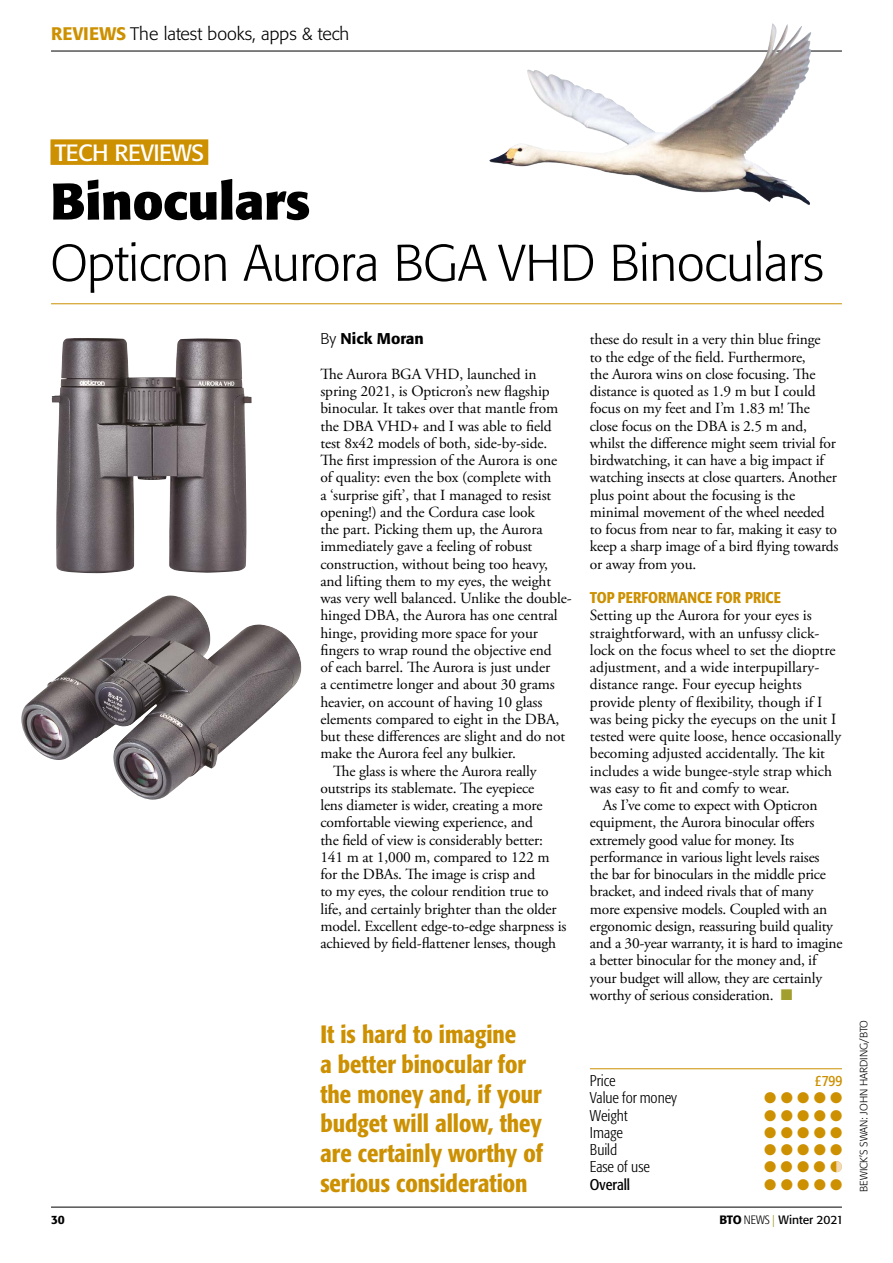
<style>
.page{position:relative;width:893px;height:1263px;background:#fff}
.page>*{position:absolute;margin:0;border:0;box-sizing:border-box;transform-origin:0 0}
.t1{font:300 51px/61.2px "Formata BQ";letter-spacing:-.005em;color:#000}
.t2{font:500 condensed 24.75px/29.7px "Formata BQ";color:#cc9000}
.t3{font:23.25px "Formata BQ";letter-spacing:-.02em;color:#fff}
.t4{font:300 18px "Formata BQ";color:#000}
.Body2{font:15.45px/17.2px "Adobe Garamond Pro";letter-spacing:-.01em;color:#000}
.Body1{font:15.45px/17.2px "Adobe Garamond Pro";color:#000}
.t5{font:300 condensed 15.45px "Formata BQ";color:#000}
.t6{font:15.45px "Zapf Dingbats ITC";color:#cc9000}
.Crosshead{font:500 condensed 15.45px "Formata BQ";color:#cc9000}
.t7{font:500 15.45px "Formata BQ";color:#000}
.t8{font:condensed 15.45px "Formata BQ";color:#000}
.t9{font:condensed 15.45px "Formata BQ";color:#cc9000}
.t10{font:12px "Formata BQ";color:#000}
.t11{font:500 12px "Formata BQ";color:#000}
.t12{font:300 10.5px "Formata BQ";color:#000}
.s1{font-weight:500;color:#cc9000}
.s2{font-weight:700}
.s3{font-weight:300}
.s4{color:#a29f2f}
.s5{color:#f2dbb6}
.s6{font-weight:500}
.s7{font-weight:300;font-stretch:condensed}
.s8{font-weight:300;color:#a29f2f}
</style>
<div class="page">
<hr style="left:51px;top:51px;width:791px;height:1px;background:#000">
<hr style="left:51px;top:1207px;width:791px;height:1px;background:#000">
<img style="left:21px;top:595px;width:281px;height:205px">
<img style="left:52px;top:338px;width:200px;height:235px">
<hr style="left:590px;top:1068px;width:252px;height:1px;background:#cc9000">
<div style="left:50px;top:139px;width:158px;height:26px;background:#cc9000"></div>
<hr style="left:51px;top:303px;width:791px;height:1px;background:#cc9000">
<img style="left:489px;top:24px;width:322px;height:181px">
<p class="t4" style="left:51px;top:23px;width:300px"><span class="s1">REVIEWS</span> The latest books, apps &amp; tech</p>
<p class="t3" style="left:55px;top:138px;width:151px">TECH REVIEWS</p>
<p class="t1" style="left:50px;top:172px;width:775px"><span class="s2">Binoculars<br></span>Opticron Aurora BGA VHD Binoculars</p>
<p class="t7" style="left:320px;top:329px;width:105px"><span class="s3">By</span> Nick Moran</p>
<p class="Body2" style="left:320px;top:366px;width:253px">The Aurora BGA VHD, launched in spring 2021, is Opticron’s new flagship binocular. It takes over that mantle from the DBA VHD+ and I was able to field test 8x42 models of both, side-by-side.<br>The first impression of the Aurora is one of quality: even the box (complete with<br>a ‘surprise gift’, that I managed to resist opening!) and the Cordura case look<br>the part. Picking them up, the Aurora immediately gave a feeling of robust construction, without being too heavy, and lifting them to my eyes, the weight was very well balanced. Unlike the double&shy;hinged DBA, the Aurora has one central hinge, providing more space for your fingers to wrap round the objective end<br>of each barrel. The Aurora is just under<br>a centimetre longer and about 30 grams heavier, on account of having 10 glass elements compared to eight in the DBA, but these differences are slight and do not make the Aurora feel any bulkier.</p>
<p class="Body2" style="left:320px;top:763px;width:248px;text-indent:13px">The glass is where the Aurora really outstrips its stablemate. The eyepiece<br>lens diameter is wider, creating a more comfortable viewing experience, and<br>the field of view is considerably better:<br>141 m at 1,000 m, compared to 122 m for the DBAs. The image is crisp and<br>to my eyes, the colour rendition true to life, and certainly brighter than the older model. Excellent edge-to-edge sharpness is achieved by field-flattener lenses, though</p>
<p class="t2" style="left:320px;top:1019px;width:224px">It is hard to imagine<br>a better binocular for the money and, if your budget will allow, they are certainly worthy of serious consideration</p>
<p class="Body2" style="left:590px;top:331px;width:250px">these do result in a very thin blue fringe<br>to the edge of the field. Furthermore,<br>the Aurora wins on close focusing. The distance is quoted as 1.9 m but I could focus on my feet and I’m 1.83 m! The close focus on the DBA is 2.5 m and, whilst the difference might seem trivial for birdwatching, it can have a big impact if watching insects at close quarters. Another plus point about the focusing is the minimal movement of the wheel needed to focus from near to far, making it easy to keep a sharp image of a bird flying towards or away from you.</p>
<p class="Crosshead" style="left:590px;top:588px;width:192px">TOP PERFORMANCE FOR PRICE</p>
<p class="Body1" style="left:590px;top:607px;width:253px">Setting up the Aurora for your eyes is straightforward, with an unfussy click&shy;lock on the focus wheel to set the dioptre adjustment, and a wide interpupillary&shy;distance range. Four eyecup heights provide plenty of flexibility, though if I was being picky the eyecups on the unit I tested were quite loose, hence occasionally becoming adjusted accidentally. The kit includes a wide bungee-style strap which was easy to fit and comfy to wear.</p>
<p class="Body2" style="left:590px;top:797px;width:254px;text-indent:13px">As I’ve come to expect with Opticron equipment, the Aurora binocular offers extremely good value for money. Its performance in various light levels raises<br>the bar for binoculars in the middle price bracket, and indeed rivals that of many more expensive models. Coupled with an ergonomic design, reassuring build quality and a 30-year warranty, it is hard to imagine a better binocular for the money and, if your budget will allow, they are certainly worthy of serious consideration. <span class="s4">■</span></p>
<p class="t5" style="left:590px;top:1072px;width:27px">Price</p>
<p class="t5" style="left:590px;top:1089px;width:89px">Value for money</p>
<p class="t5" style="left:590px;top:1106px;width:39px">Weight</p>
<p class="t5" style="left:590px;top:1123px;width:35px">Image</p>
<p class="t5" style="left:590px;top:1141px;width:29px">Build</p>
<p class="t5" style="left:590px;top:1158px;width:62px">Ease of use</p>
<p class="t8" style="left:590px;top:1175px;width:42px">Overall</p>
<p class="t9" style="left:815px;top:1072px;width:29px">£799</p>
<p class="t6" style="left:764px;top:1091px;width:80px">● ● ● ● ●</p>
<p class="t6" style="left:764px;top:1108px;width:80px">● ● ● ● ●</p>
<p class="t6" style="left:764px;top:1125px;width:80px">● ● ● ● ●</p>
<p class="t6" style="left:764px;top:1142px;width:80px">● ● ● ● ●</p>
<p class="t6" style="left:764px;top:1160px;width:80px">● ● ● ● ●<span class="s5">◗</span></p>
<p class="t6" style="left:764px;top:1177px;width:80px">● ● ● ● ●</p>
<p class="t11" style="left:51px;top:1212px;width:15px">30</p>
<p class="t10" style="left:719px;top:1212px;width:125px"><span class="s6">BTO</span> <span class="s7">NEWS</span> <span class="s8">|</span> Winter 2021</p>
<p class="t12" style="left:857px;top:1192px;width:173px;rotate:-90deg">BEWICK’S SWAN: JOHN HARDING/BTO</p>
</div>
